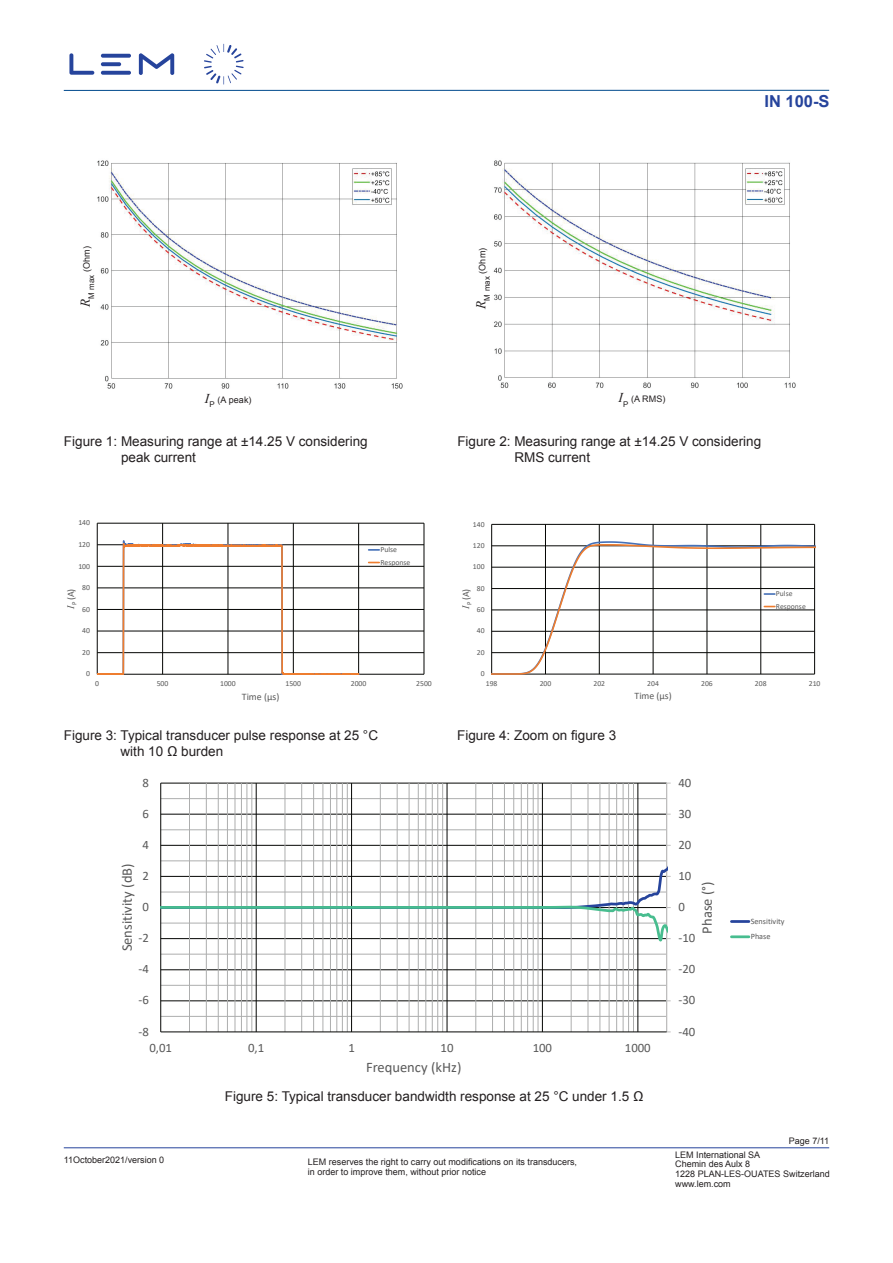
<style>
.page{position:relative;width:893px;height:1263px;background:#fff}
.page>*{position:absolute;margin:0;border:0;box-sizing:border-box;transform-origin:0 0}
.t1{font:700 16.5px "Arial";color:#26449c}
.t2{font:14.55px "Calibri";color:#595959}
.t3{font:13.5px/16.2px "Arial";color:#231f20}
.t4{font:italic 13.5px "Times New Roman";color:#231f20}
.t5{font:12.75px "Calibri";letter-spacing:-.005em;color:#595959}
.t6{font:9.9px "Calibri";color:#595959}
.t7{font:9px/9.8px "Arial";color:#231f20}
.t8{font:8.25px/15.5px "Calibri";color:#595959}
.t9{font:7.8px/12.6px "Calibri";letter-spacing:-.005em;color:#595959}
.t10{font:7.8px "Arial";letter-spacing:.01em;color:#231f20}
.t11{font:7.65px/12.5px "Calibri";letter-spacing:-.005em;color:#595959}
.s1{font-family:"Times New Roman";font-style:italic}
</style>
<div class="page">
<hr style="left:64px;top:1147px;width:765px;height:1px;background:#26449c">
<hr style="left:64px;top:90px;width:765px;height:1px;background:#004a8d">
<svg style="left:69px;top:53px;width:105px;height:22px"></svg>
<svg style="left:204px;top:44px;width:40px;height:41px"></svg>
<img style="left:97px;top:160px;width:306px;height:229px">
<img style="left:493px;top:160px;width:303px;height:228px">
<svg style="left:160px;top:782px;width:591px;height:251px"></svg>
<svg style="left:96px;top:522px;width:329px;height:153px"></svg>
<svg style="left:491px;top:523px;width:325px;height:152px"></svg>
<p class="t7" style="left:82px;top:272px;width:27px;rotate:-90deg">(Ohm)</p>
<p class="t10" style="left:86px;top:307px;width:34px;rotate:-90deg"><sup>R</sup>M max</p>
<p class="t7" style="left:477px;top:274px;width:27px;rotate:-90deg">(Ohm)</p>
<p class="t10" style="left:482px;top:309px;width:34px;rotate:-90deg"><sup>R</sup>M max</p>
<p class="t4" style="left:205px;top:389px;width:11px">I<sub>P</sub></p>
<p class="t7" style="left:217px;top:395px;width:36px">(A peak)</p>
<p class="t4" style="left:618px;top:388px;width:11px">I<sub>P</sub></p>
<p class="t7" style="left:631px;top:394px;width:36px">(A RMS)</p>
<p class="t1" style="left:764px;top:91px;width:67px">IN 100-S</p>
<p class="t3" style="left:121px;top:433px;width:248px;text-indent:-57px">Figure 1: Measuring range at ±14.25 V considering peak current</p>
<p class="t3" style="left:514px;top:433px;width:248px;text-indent:-57px">Figure 2: Measuring range at ±14.25 V considering<br>RMS current</p>
<p class="t9" style="left:78px;top:516px;width:13px">140</p>
<p class="t11" style="left:473px;top:518px;width:13px">140</p>
<p class="t9" style="left:78px;top:538px;width:13px">120</p>
<p class="t9" style="left:78px;top:559px;width:13px">100</p>
<p class="t9" style="left:380px;top:543px;width:32px">Pulse<br>Response</p>
<p class="t11" style="left:473px;top:539px;width:13px">120</p>
<p class="t11" style="left:473px;top:560px;width:13px">100</p>
<p class="t9" style="left:82px;top:581px;width:9px">80</p>
<p class="t6" style="left:64px;top:609px;width:21px;rotate:-90deg"><span class="s1">I</span><sub>P</sub> (A)</p>
<p class="t9" style="left:82px;top:603px;width:9px">60</p>
<p class="t11" style="left:477px;top:582px;width:9px">80</p>
<p class="t6" style="left:459px;top:608px;width:21px;rotate:-90deg"><span class="s1">I</span><sub>P</sub> (A)</p>
<p class="t11" style="left:477px;top:603px;width:9px">60</p>
<p class="t11" style="left:776px;top:587px;width:31px">Pulse<br>Response</p>
<p class="t9" style="left:82px;top:624px;width:9px">40</p>
<p class="t11" style="left:477px;top:624px;width:9px">40</p>
<p class="t9" style="left:82px;top:646px;width:9px">20</p>
<p class="t11" style="left:477px;top:646px;width:9px">20</p>
<p class="t9" style="left:86px;top:667px;width:5px">0</p>
<p class="t11" style="left:481px;top:667px;width:5px">0</p>
<p class="t9" style="left:95px;top:677px;width:5px">0</p>
<p class="t9" style="left:157px;top:677px;width:13px">500</p>
<p class="t9" style="left:220px;top:677px;width:17px">1000</p>
<p class="t9" style="left:285px;top:677px;width:17px">1500</p>
<p class="t9" style="left:351px;top:677px;width:17px">2000</p>
<p class="t9" style="left:416px;top:677px;width:17px">2500</p>
<p class="t11" style="left:486px;top:677px;width:13px">198</p>
<p class="t11" style="left:540px;top:677px;width:13px">200</p>
<p class="t11" style="left:593px;top:677px;width:13px">202</p>
<p class="t11" style="left:647px;top:677px;width:13px">204</p>
<p class="t11" style="left:701px;top:677px;width:13px">206</p>
<p class="t11" style="left:755px;top:677px;width:13px">208</p>
<p class="t11" style="left:809px;top:677px;width:13px">210</p>
<p class="t6" style="left:242px;top:689px;width:39px">Time (µs)</p>
<p class="t6" style="left:634px;top:689px;width:39px">Time (µs)</p>
<p class="t3" style="left:121px;top:727px;width:259px;text-indent:-57px">Figure 3: Typical transducer pulse response at 25 °C with 10 Ω burden</p>
<p class="t3" style="left:457px;top:727px;width:161px">Figure 4: Zoom on figure 3</p>
<p class="t5" style="left:142px;top:774px;width:8px">8</p>
<p class="t5" style="left:678px;top:774px;width:14px">40</p>
<p class="t5" style="left:142px;top:805px;width:8px">6</p>
<p class="t5" style="left:678px;top:805px;width:14px">30</p>
<p class="t5" style="left:142px;top:836px;width:8px">4</p>
<p class="t5" style="left:678px;top:836px;width:14px">20</p>
<p class="t2" style="left:117px;top:951px;width:89px;rotate:-90deg">Sensitivity (dB)</p>
<p class="t5" style="left:142px;top:867px;width:8px">2</p>
<p class="t5" style="left:142px;top:898px;width:8px">0</p>
<p class="t5" style="left:139px;top:929px;width:12px">-2</p>
<p class="t5" style="left:678px;top:867px;width:14px">10</p>
<p class="t2" style="left:697px;top:933px;width:54px;rotate:-90deg">Phase (°)</p>
<p class="t5" style="left:678px;top:898px;width:8px">0</p>
<p class="t5" style="left:678px;top:929px;width:18px">-10</p>
<p class="t8" style="left:751px;top:913px;width:35px">Sensitivity<br>Phase</p>
<p class="t5" style="left:139px;top:960px;width:12px">-4</p>
<p class="t5" style="left:678px;top:960px;width:18px">-20</p>
<p class="t5" style="left:139px;top:991px;width:12px">-6</p>
<p class="t5" style="left:678px;top:991px;width:18px">-30</p>
<p class="t5" style="left:139px;top:1022px;width:12px">-8</p>
<p class="t5" style="left:678px;top:1022px;width:18px">-40</p>
<p class="t5" style="left:149px;top:1039px;width:24px">0,01</p>
<p class="t5" style="left:248px;top:1039px;width:18px">0,1</p>
<p class="t5" style="left:348px;top:1039px;width:8px">1</p>
<p class="t5" style="left:441px;top:1039px;width:14px">10</p>
<p class="t5" style="left:533px;top:1039px;width:21px">100</p>
<p class="t5" style="left:625px;top:1039px;width:27px">1000</p>
<p class="t2" style="left:366px;top:1057px;width:97px">Frequency (kHz)</p>
<p class="t3" style="left:225px;top:1088px;width:420px">Figure 5: Typical transducer bandwidth response at 25 °C under 1.5 Ω</p>
<p class="t7" style="left:789px;top:1135px;width:42px">Page 7/11</p>
<p class="t7" style="left:64px;top:1155px;width:102px">11October2021/version 0</p>
<p class="t7" style="left:675px;top:1150px;width:156px">LEM International SA<br>Chemin des Aulx 8<br>1228 PLAN-LES-OUATES Switzerland www.lem.com</p>
<p class="t7" style="left:308px;top:1157px;width:271px">LEM reserves the right to carry out modifications on its transducers, in order to improve them, without prior notice</p>
</div>
